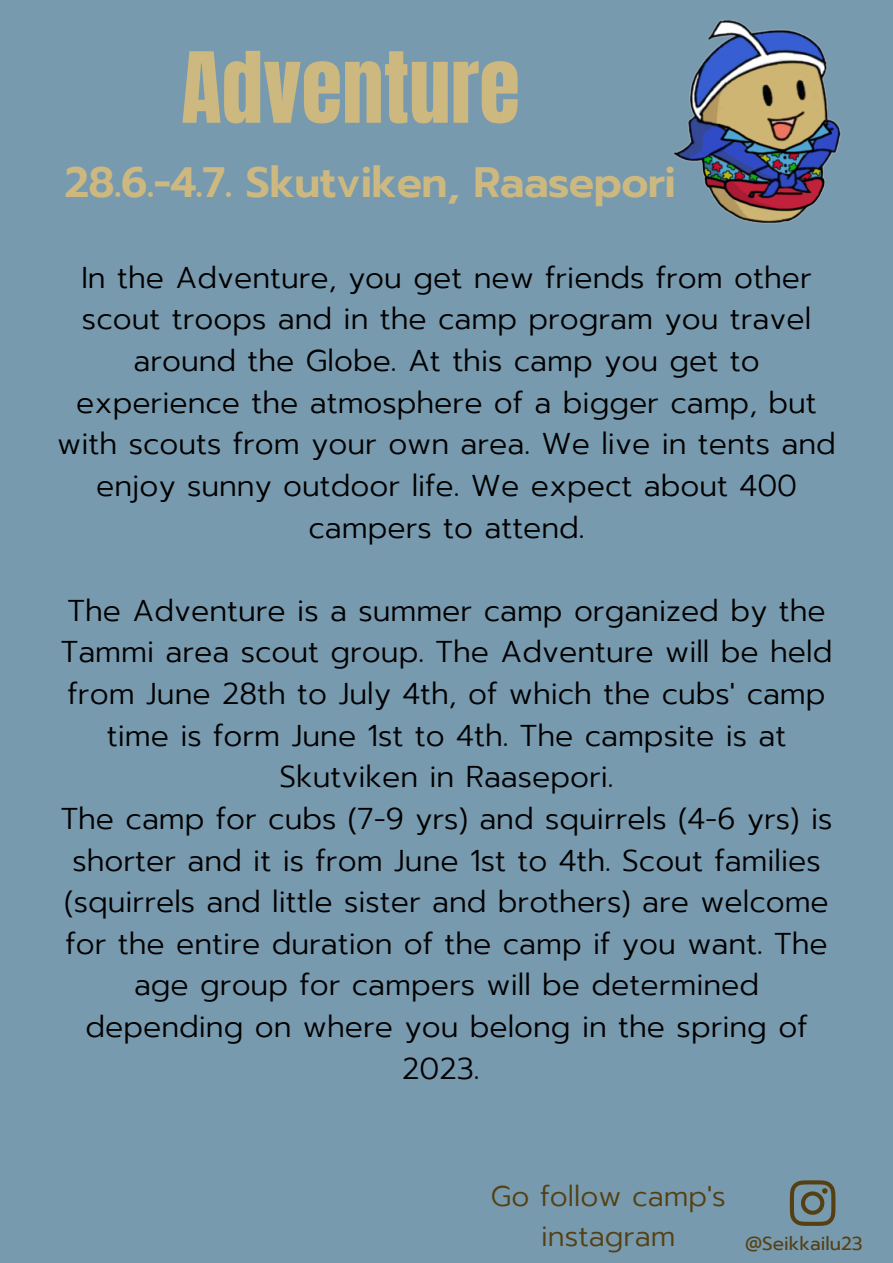
<style>
.page{position:relative;width:893px;height:1263px;background:#789aaf}
.page>*{position:absolute;margin:0;border:0;box-sizing:border-box;transform-origin:0 0}
.t1{font:83.25px "Anton";color:#cdb980}
.t2{font:600 42.3px "Prompt";letter-spacing:-.015em;color:#cdb980}
.t3{font:300 30px/41.6px "Prompt";color:#000;text-align:center}
.t4{font:300 28.5px/39.4px "Prompt";color:#544013;text-align:center}
.t5{font:18.75px "Prompt";color:#544013}
</style>
<div class="page">
<img style="left:673px;top:19px;width:168px;height:205px">
<svg style="left:790px;top:1180px;width:45px;height:46px"></svg>
<h1 class="t1" style="left:181px;top:28px;width:340px">Adventure</h1>
<h2 class="t2" style="left:65px;top:151px;width:613px">28.6.-4.7. Skutviken, Raasepori</h2>
<p class="t3" style="left:57px;top:257px;width:780px">In the Adventure, you get new friends from other scout troops and in the camp program you travel around the Globe. At this camp you get to experience the atmosphere of a bigger camp, but with scouts from your own area. We live in tents and enjoy sunny outdoor life. We expect about 400 campers to attend.</p>
<p class="t3" style="left:61px;top:590px;width:773px">The Adventure is a summer camp organized by the Tammi area scout group. The Adventure will be held from June 28th to July 4th, of which the cubs' camp time is form June 1st to 4th. The campsite is at Skutviken in Raasepori.<br>The camp for cubs (7-9 yrs) and squirrels (4-6 yrs) is shorter and it is from June 1st to 4th. Scout families (squirrels and little sister and brothers) are welcome for the entire duration of the camp if you want. The age group for campers will be determined depending on where you belong in the spring of 2023.</p>
<p class="t4" style="left:491px;top:1177px;width:236px">Go follow camp's instagram</p>
<p class="t5" style="left:745px;top:1229px;width:119px">@Seikkailu23</p>
</div>
